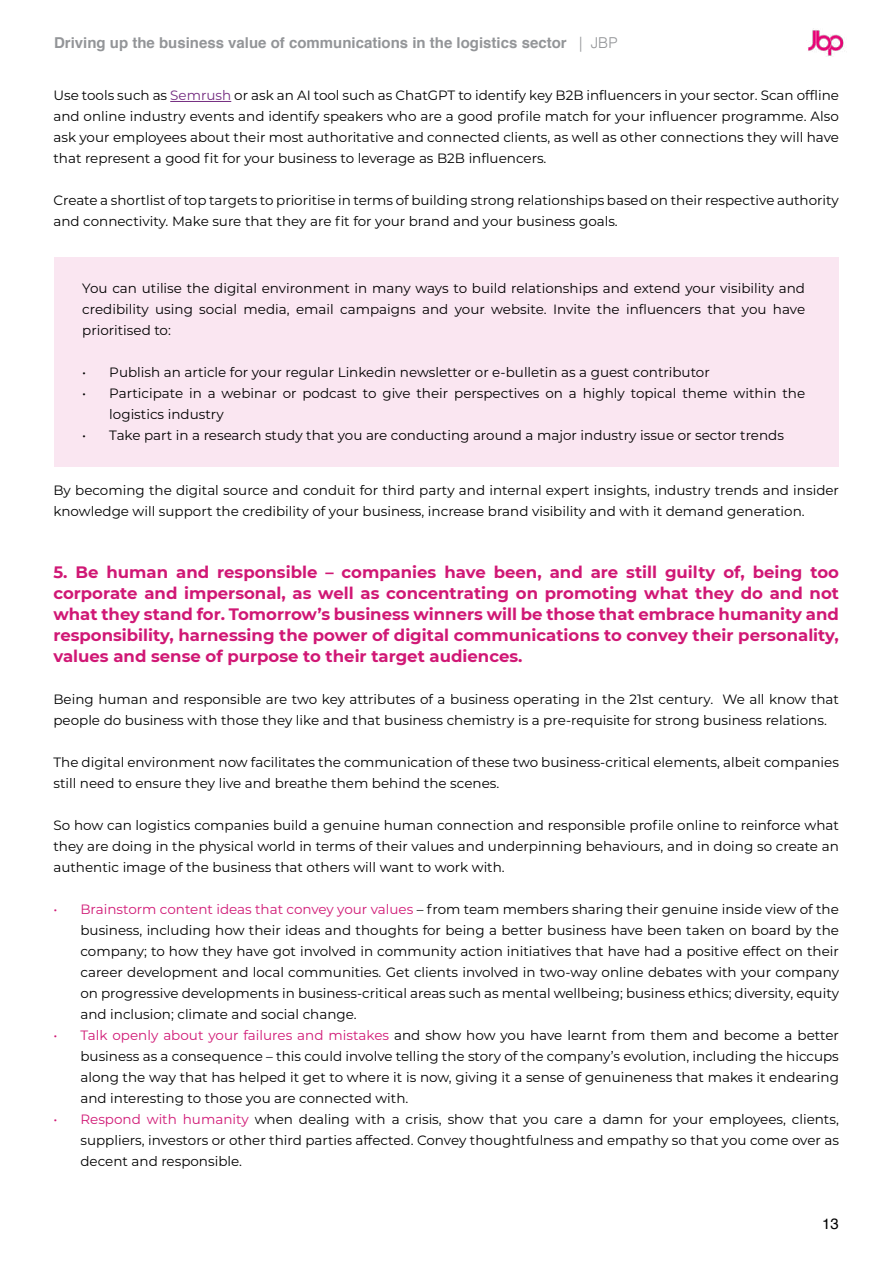
<style>
.page{position:relative;width:893px;height:1263px;background:#fff}
.page>*{position:absolute;margin:0;border:0;box-sizing:border-box;transform-origin:0 0}
.t1{font:700 16.5px/21px "Montserrat";color:#d01875;text-align:justify}
.t2{font:700 15px "Helvetica";color:#939598}
.t3{font:15px "Helvetica";color:#000}
.t4{font:13.5px/21px "Montserrat";color:#000;text-align:justify}
.s1{font-weight:300}
.s2{color:#732b80}
.s3{color:#d01875}
</style>
<div class="page">
<img style="left:808px;top:30px;width:36px;height:26px">
<div style="left:54px;top:258px;width:785px;height:209px;background:#fae6f1"></div>
<hr style="left:170px;top:101px;width:61px;height:1px;background:#732b80">
<p class="t2" style="left:54px;top:31px;width:565px">Driving up the business value of communications in the logistics sector <span class="s1">| JBP</span></p>
<p class="t4" style="left:53px;top:84px;width:787px">Use tools such as <span class="s2">Semrush</span> or ask an AI tool such as ChatGPT to identify key B2B influencers in your sector. Scan offline and online industry events and identify speakers who are a good profile match for your influencer programme. Also ask your employees about their most authoritative and connected clients, as well as other connections they will have that represent a good fit for your business to leverage as B2B influencers.</p>
<p class="t4" style="left:53px;top:189px;width:787px">Create a shortlist of top targets to prioritise in terms of building strong relationships based on their respective authority and connectivity. Make sure that they are fit for your brand and your business goals.</p>
<p class="t4" style="left:82px;top:277px;width:724px">You can utilise the digital environment in many ways to build relationships and extend your visibility and credibility using social media, email campaigns and your website. Invite the influencers that you have prioritised to:</p>
<p class="t4" style="left:82px;top:361px;width:629px">• Publish an article for your regular Linkedin newsletter or e-bulletin as a guest contributor</p>
<p class="t4" style="left:109px;top:382px;width:697px;text-indent:-27px">• Participate in a webinar or podcast to give their perspectives on a highly topical theme within the logistics industry</p>
<p class="t4" style="left:82px;top:424px;width:703px">• Take part in a research study that you are conducting around a major industry issue or sector trends</p>
<p class="t4" style="left:53px;top:479px;width:787px">By becoming the digital source and conduit for third party and internal expert insights, industry trends and insider knowledge will support the credibility of your business, increase brand visibility and with it demand generation.</p>
<p class="t1" style="left:53px;top:561px;width:787px">5. Be human and responsible – companies have been, and are still guilty of, being too corporate and impersonal, as well as concentrating on promoting what they do and not what they stand for. Tomorrow’s business winners will be those that embrace humanity and responsibility, harnessing the power of digital communications to convey their personality, values and sense of purpose to their target audiences.</p>
<p class="t4" style="left:53px;top:688px;width:787px">Being human and responsible are two key attributes of a business operating in the 21st century. We all know that people do business with those they like and that business chemistry is a pre-requisite for strong business relations.</p>
<p class="t4" style="left:53px;top:751px;width:787px">The digital environment now facilitates the communication of these two business-critical elements, albeit companies still need to ensure they live and breathe them behind the scenes.</p>
<p class="t4" style="left:53px;top:814px;width:787px">So how can logistics companies build a genuine human connection and responsible profile online to reinforce what they are doing in the physical world in terms of their values and underpinning behaviours, and in doing so create an authentic image of the business that others will want to work with.</p>
<p class="t4" style="left:80px;top:898px;width:760px;text-indent:-27px"><span class="s3">• Brainstorm content ideas that convey your values</span> – from team members sharing their genuine inside view of the business, including how their ideas and thoughts for being a better business have been taken on board by the company; to how they have got involved in community action initiatives that have had a positive effect on their career development and local communities. Get clients involved in two-way online debates with your company on progressive developments in business-critical areas such as mental wellbeing; business ethics; diversity, equity and inclusion; climate and social change.</p>
<p class="t4" style="left:80px;top:1024px;width:760px;text-indent:-27px"><span class="s3">• Talk openly about your failures and mistakes</span> and show how you have learnt from them and become a better business as a consequence – this could involve telling the story of the company’s evolution, including the hiccups along the way that has helped it get to where it is now, giving it a sense of genuineness that makes it endearing and interesting to those you are connected with.</p>
<p class="t4" style="left:80px;top:1108px;width:760px;text-indent:-27px"><span class="s3">• Respond with humanity</span> when dealing with a crisis, show that you care a damn for your employees, clients, suppliers, investors or other third parties affected. Convey thoughtfulness and empathy so that you come over as decent and responsible.</p>
<p class="t3" style="left:822px;top:1212px;width:18px">13</p>
</div>
